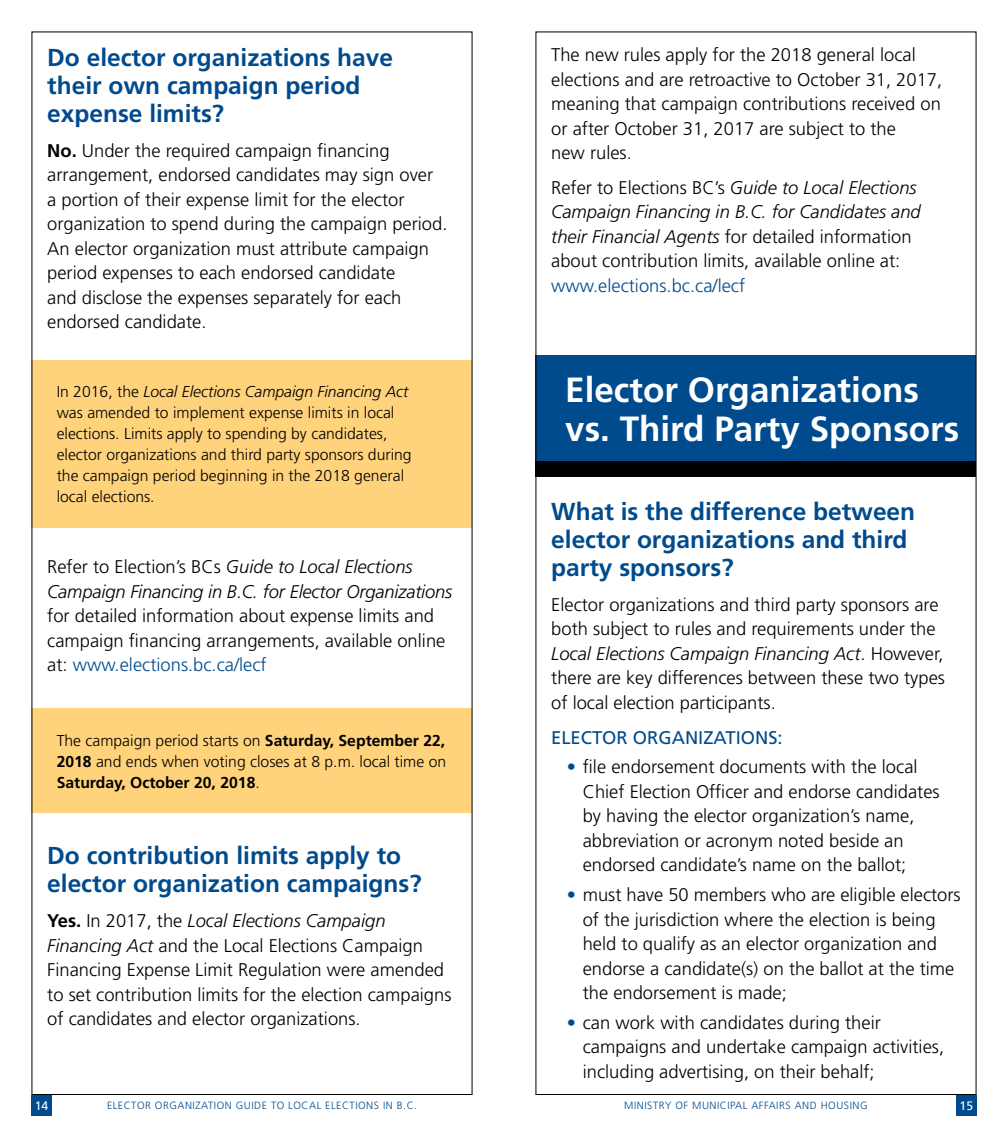
<style>
.page{position:relative;width:1008px;height:1134px;background:#fff}
.page>*{position:absolute;margin:0;border:0;box-sizing:border-box;transform-origin:0 0}
.t1{font:700 35px/38.5px "Frutiger LT Std";color:#fff}
.t2{font:700 24.5px/28px "Frutiger LT Std";color:#004b8d}
.t3{font:300 18.38px/24.5px "Frutiger LT Std";color:#000}
.t4{font:italic 300 18.38px/24.5px "Frutiger LT Std";letter-spacing:-.01em;color:#000}
.t5{font:300 18.38px "Frutiger LT Std";color:#004b8d}
.t6{font:18.38px "Frutiger LT Std";color:#004b8d}
.t7{font:300 15.75px/21px "Frutiger LT Std";color:#000}
.t8{font:12.25px "Frutiger LT Std";color:#fff}
.t9{font:300 10.5px "Frutiger LT Std";letter-spacing:.05em;color:#004b8d}
.s1{font-weight:700}
.s2{font-style:italic}
.s3{font-style:normal}
.s4{color:#004b8d}
</style>
<div class="page">
<div style="left:956px;top:1095px;width:20px;height:20px;background:#004b8d"></div>
<div style="left:32px;top:1095px;width:20px;height:20px;background:#004b8d"></div>
<div style="left:32px;top:360px;width:440px;height:167px;background:#ffd27c"></div>
<div style="left:32px;top:709px;width:440px;height:104px;background:#ffd27c"></div>
<div style="left:536px;top:355px;width:440px;height:106px;background:#004b8d"></div>
<div style="left:536px;top:461px;width:440px;height:16px;background:#000"></div>
<h2 class="t2" style="left:47px;top:43px;width:347px">Do elector organizations have their own campaign period expense limits?</h2>
<p class="t3" style="left:47px;top:138px;width:402px"><span class="s1">No.</span> Under the required campaign financing arrangement, endorsed candidates may sign over<br>a portion of their expense limit for the elector organization to spend during the campaign period.<br>An elector organization must attribute campaign period expenses to each endorsed candidate<br>and disclose the expenses separately for each endorsed candidate.</p>
<p class="t7" style="left:57px;top:381px;width:357px">In 2016, the <span class="s2">Local Elections Campaign Financing Act </span>was amended to implement expense limits in local elections. Limits apply to spending by candidates, elector organizations and third party sponsors during the campaign period beginning in the 2018 general local elections.</p>
<p class="t4" style="left:47px;top:555px;width:407px"><span class="s3">Refer to Election’s BCs</span> Guide to Local Elections<br>Campaign Financing in B.C. for Elector Organizations</p>
<p class="t3" style="left:47px;top:604px;width:400px">for detailed information about expense limits and campaign financing arrangements, available online at: <span class="s4">www.elections.bc.ca/lecf</span></p>
<p class="t7" style="left:57px;top:730px;width:391px;text-align:justify">The campaign period starts on <span class="s1">Saturday, September 22, 2018</span> and ends when voting closes at 8 p.m. local time on <span class="s1">Saturday, October 20, 2018</span>.</p>
<h2 class="t2" style="left:47px;top:842px;width:376px">Do contribution limits apply to elector organization campaigns?</h2>
<p class="t3" style="left:47px;top:909px;width:406px"><span class="s1">Yes.</span> In 2017, the <span class="s2">Local Elections Campaign Financing Act</span> and the Local Elections Campaign Financing Expense Limit Regulation were amended to set contribution limits for the election campaigns of candidates and elector organizations.</p>
<p class="t3" style="left:551px;top:43px;width:393px">The new rules apply for the 2018 general local elections and are retroactive to October 31, 2017, meaning that campaign contributions received on or after October 31, 2017 are subject to the<br>new rules.</p>
<p class="t3" style="left:551px;top:176px;width:371px">Refer to Elections BC’s <span class="s2">Guide to Local Elections Campaign Financing in B.C. for Candidates and their Financial Agents</span> for detailed information about contribution limits, available online at:</p>
<p class="t5" style="left:551px;top:275px;width:195px">www.elections.bc.ca/lecf</p>
<h1 class="t1" style="left:565px;top:371px;width:396px">Elector Organizations vs. Third Party Sponsors</h1>
<h2 class="t2" style="left:551px;top:497px;width:365px">What is the difference between elector organizations and third party sponsors?</h2>
<p class="t3" style="left:551px;top:592px;width:395px">Elector organizations and third party sponsors are both subject to rules and requirements under the <span class="s2">Local Elections Campaign Financing Act</span>. However, there are key differences between these two types of local election participants.</p>
<p class="t6" style="left:551px;top:726px;width:233px">ELECTOR ORGANIZATIONS:</p>
<p class="t3" style="left:583px;top:755px;width:359px;text-indent:-16px"><span class="s4">•</span> file endorsement documents with the local Chief Election Officer and endorse candidates by having the elector organization’s name, abbreviation or acronym noted beside an endorsed candidate’s name on the ballot;</p>
<p class="t3" style="left:583px;top:883px;width:380px;text-indent:-16px"><span class="s4">•</span> must have 50 members who are eligible electors of the jurisdiction where the election is being held to qualify as an elector organization and endorse a candidate(s) on the ballot at the time the endorsement is made;</p>
<p class="t3" style="left:583px;top:1011px;width:363px;text-indent:-16px"><span class="s4">•</span> can work with candidates during their campaigns and undertake campaign activities, including advertising, on their behalf;</p>
<p class="t8" style="left:35px;top:1098px;width:15px">14</p>
<p class="t9" style="left:107px;top:1099px;width:312px">ELECTOR ORGANIZATION GUIDE TO LOCAL ELECTIONS IN B.C.</p>
<p class="t9" style="left:624px;top:1099px;width:245px">MINISTRY OF MUNICIPAL AFFAIRS AND HOUSING</p>
<p class="t8" style="left:960px;top:1098px;width:15px">15</p>
</div>
